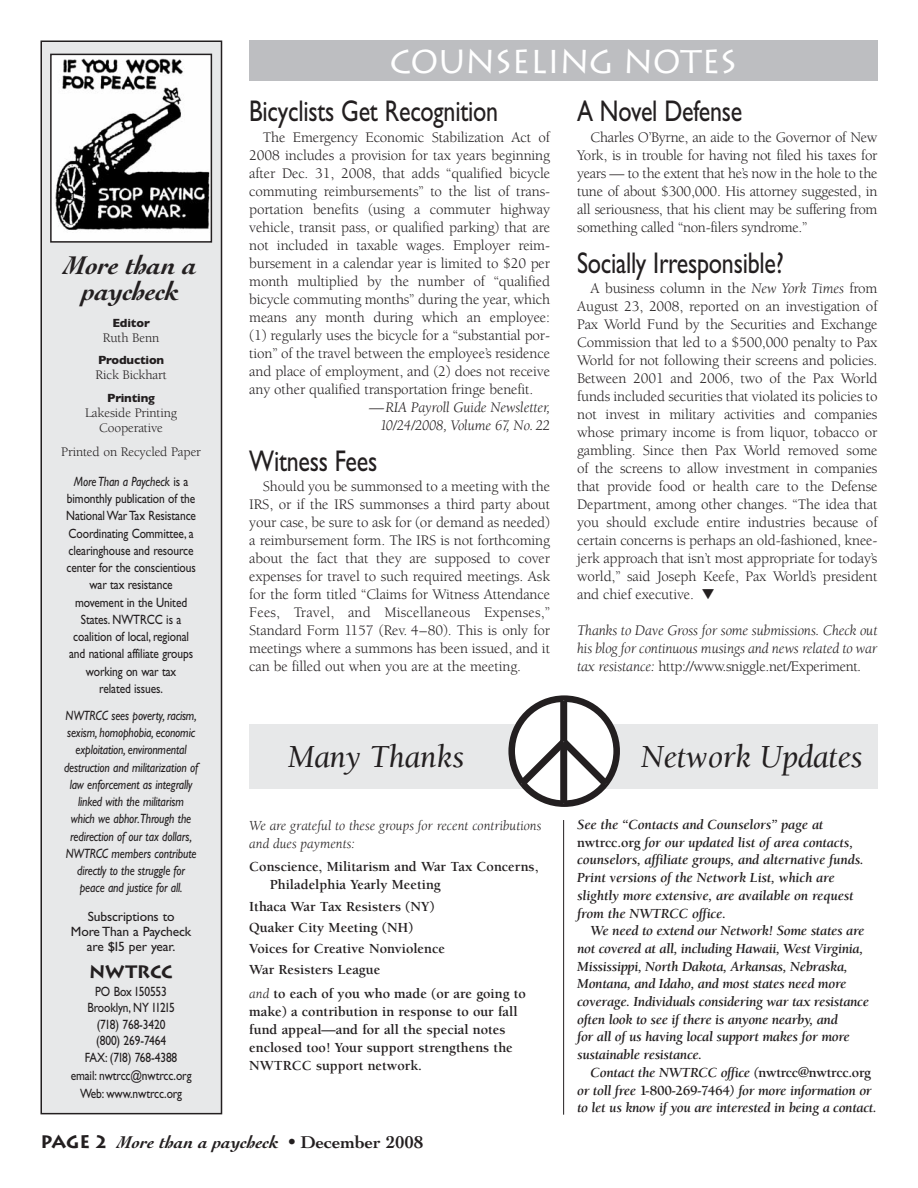
<style>
.page{position:relative;width:918px;height:1188px;background:#fff}
.page>*{position:absolute;margin:0;border:0;box-sizing:border-box;transform-origin:0 0}
.t1{font:italic 33px "Berkeley";letter-spacing:-.015em;color:#231f20}
.t2{font:33px "Lithos";letter-spacing:-.015em;color:#fff}
.t3{font:30px "Gill Sans";letter-spacing:-.01em;color:#231f20;scale:.8 1}
.t4{font:italic 700 27px/25.5px "Cochin";letter-spacing:-.01em;color:#231f20;text-align:center}
.t5{font:italic 700 18px "Cochin";color:#231f20}
.t6{font:700 18px "Lithos";letter-spacing:-.015em;color:#231f20}
.t7{font:15px/18px "Berkeley";letter-spacing:-.01em;color:#231f20;text-align:justify}
.t8{font:italic 15px/18px "Berkeley";letter-spacing:-.01em;color:#231f20;text-align:right}
.t9{font:italic 700 14.25px/17.7px "Berkeley";letter-spacing:-.02em;color:#231f20}
.t10{font:700 14.25px/18px "Berkeley";color:#231f20}
.t11{font:italic 14.25px/18px "Berkeley";color:#231f20}
.t12{font:13.5px/17.2px "Gill Sans";letter-spacing:-.01em;color:#231f20;text-align:center;scale:.85 1}
.t13{font:italic 13.5px/17.2px "Gill Sans";letter-spacing:-.01em;color:#231f20;text-align:center;scale:.85 1}
.t14{font:13.5px/15px "Berkeley";letter-spacing:-.01em;color:#231f20;text-align:center}
.t15{font:13.5px/15px "Gill Sans";letter-spacing:-.01em;color:#231f20;text-align:center}
.t16{font:700 12px "Gill Sans";letter-spacing:-.01em;color:#231f20}
.s1{font-style:italic}
.s2{font-style:normal}
.s3{font-weight:400;font-style:italic}
.s4{font-family:"Lithos";font-style:normal}
.s5{font-family:"Helvetica";font-weight:400;font-style:normal}
</style>
<div class="page">
<div style="left:249px;top:40px;width:629px;height:41px;background:#bdbec1"></div>
<div style="left:41px;top:41px;width:181px;height:1073px;background:#e7e8e9"></div>
<div style="left:40px;top:40px;width:182px;height:1074px;border:2px solid #231f20"></div>
<img style="left:53px;top:57px;width:156px;height:183px">
<div style="left:50px;top:54px;width:162px;height:189px;border:2px solid #231f20"></div>
<div style="left:249px;top:724px;width:629px;height:64px;background:#e7e8e9"></div>
<svg style="left:512px;top:699px;width:105px;height:105px"></svg>
<div style="left:508px;top:695px;width:112px;height:112px;border:7px solid #231f20;border-radius:50%"></div>
<div style="left:560px;top:701px;width:7px;height:102px;background:#231f20"></div>
<svg style="left:512px;top:732px;width:104px;height:62px"></svg>
<hr style="left:563px;top:820px;width:1px;height:295px;background:#231f20">
<h3 class="t4" style="left:65px;top:255px;width:134px">More than a paycheck</h3>
<p class="t16" style="left:112px;top:318px;width:39px">Editor</p>
<p class="t14" style="left:103px;top:331px;width:58px">Ruth Benn</p>
<p class="t16" style="left:98px;top:356px;width:68px">Production</p>
<p class="t14" style="left:95px;top:369px;width:73px">Rick Bickhart</p>
<p class="t16" style="left:107px;top:393px;width:49px">Printing</p>
<p class="t14" style="left:85px;top:406px;width:94px">Lakeside Printing<br>Cooperative</p>
<p class="t14" style="left:61px;top:445px;width:141px">Printed on Recycled Paper</p>
<p class="t12" style="left:66px;top:474px;width:154px"><span class="s1">More Than a Paycheck</span> is a bimonthly publication of the<br>National War Tax Resistance<br>Coordinating Committee, a clearinghouse and resource center for the conscientious war tax resistance movement in the United<br>States. NWTRCC is a coalition of local, regional and national affiliate groups working on war tax<br>related issues.</p>
<p class="t13" style="left:64px;top:708px;width:159px">NWTRCC sees poverty, racism, sexism, homophobia, economic exploitation, environmental destruction and militarization of law enforcement as integrally linked with the militarism<br>which we abhor.Through the redirection of our tax dollars,<br>NWTRCC members contribute directly to the struggle for peace and justice for all.</p>
<p class="t15" style="left:71px;top:910px;width:122px">Subscriptions to<br>More Than a Paycheck are $15 per year.</p>
<p class="t6" style="left:89px;top:961px;width:85px">NWTRCC</p>
<p class="t12" style="left:85px;top:985px;width:110px;line-height:16.5px">PO Box 150553<br>Brooklyn, NY 11215 (718) 768-3420 (800) 269-7464<br>FAX: (718) 768-4388</p>
<p class="t12" style="left:71px;top:1068px;width:144px;line-height:18px">email: nwtrcc@nwtrcc.org<br>Web: www.nwtrcc.org</p>
<h1 class="t2" style="left:390px;top:42px;width:349px">COUNSELING NOTES</h1>
<h2 class="t3" style="left:249px;top:101px;width:313px">Bicyclists Get Recognition</h2>
<p class="t7" style="left:249px;top:129px;width:302px;text-indent:14px">The Emergency Economic Stabilization Act of 2008 includes a provision for tax years beginning after Dec. 31, 2008, that adds “qualified bicycle commuting reimbursements” to the list of trans&shy;portation benefits (using a commuter highway vehicle, transit pass, or qualified parking) that are not included in taxable wages. Employer reim&shy;bursement in a calendar year is limited to $20 per month multiplied by the number of “qualified bicycle commuting months” during the year, which means any month during which an employee: (1) regularly uses the bicycle for a “substantial por&shy;tion” of the travel between the employee’s residence and place of employment, and (2) does not receive any other qualified transportation fringe benefit.</p>
<p class="t8" style="left:369px;top:399px;width:182px">—RIA Payroll Guide Newsletter,<br>10/24/2008, Volume 67, No. 22</p>
<h2 class="t3" style="left:249px;top:450px;width:162px">Witness Fees</h2>
<p class="t7" style="left:249px;top:479px;width:302px;text-indent:14px">Should you be summonsed to a meeting with the IRS, or if the IRS summonses a third party about your case, be sure to ask for (or demand as needed) a reimbursement form. The IRS is not forthcoming about the fact that they are supposed to cover expenses for travel to such required meetings. Ask for the form titled “Claims for Witness Attendance Fees, Travel, and Miscellaneous Expenses,” Standard Form 1157 (Rev. 4–80). This is only for meetings where a summons has been issued, and it can be filled out when you are at the meeting.</p>
<h2 class="t3" style="left:577px;top:101px;width:208px">A Novel Defense</h2>
<p class="t7" style="left:577px;top:129px;width:302px;text-indent:14px">Charles O’Byrne, an aide to the Governor of New York, is in trouble for having not filed his taxes for years — to the extent that he’s now in the hole to the tune of about $300,000. His attorney suggested, in all seriousness, that his client may be suffering from something called “non-filers syndrome.”</p>
<h2 class="t3" style="left:577px;top:252px;width:260px">Socially Irresponsible?</h2>
<p class="t7" style="left:577px;top:281px;width:302px;text-indent:13px">A business column in the <span class="s1">New York Times</span> from August 23, 2008, reported on an investigation of Pax World Fund by the Securities and Exchange Commission that led to a $500,000 penalty to Pax World for not following their screens and policies.<br>Between 2001 and 2006, two of the Pax World funds included securities that violated its policies to not invest in military activities and companies whose primary income is from liquor, tobacco or gambling. Since then Pax World removed some of the screens to allow investment in companies that provide food or health care to the Defense Department, among other changes. “The idea that you should exclude entire industries because of certain concerns is perhaps an old-fashioned, knee&shy;jerk approach that isn’t most appropriate for today’s world,” said Joseph Keefe, Pax World’s president and chief executive. ▼</p>
<p class="t8" style="left:577px;top:623px;width:302px;text-align:justify">Thanks to Dave Gross for some submissions. Check out his blog for continuous musings and news related to war tax resistance: <span class="s2">http://www.sniggle.net/Experiment</span>.</p>
<h1 class="t1" style="left:288px;top:744px;width:178px">Many Thanks</h1>
<h1 class="t1" style="left:641px;top:744px;width:224px">Network Updates</h1>
<p class="t11" style="left:249px;top:818px;width:294px">We are grateful to these groups for recent contributions and dues payments:</p>
<p class="t10" style="left:270px;top:859px;width:270px;text-indent:-21px">Conscience, Militarism and War Tax Concerns,<br>Philadelphia Yearly Meeting</p>
<p class="t10" style="left:249px;top:897px;width:197px;line-height:21.3px">Ithaca War Tax Resisters (NY)<br>Quaker City Meeting (NH)<br>Voices for Creative Nonviolence<br>War Resisters League</p>
<p class="t10" style="left:249px;top:986px;width:278px"><span class="s3">and</span> to each of you who made (or are going to make) a contribution in response to our fall fund appeal—and for all the special notes enclosed too! Your support strengthens the NWTRCC support network.</p>
<p class="t9" style="left:577px;top:817px;width:288px">See the “Contacts and Counselors” page at <span class="s2">nwtrcc.org</span> for our updated list of area contacts, counselors, affiliate groups, and alternative funds.<br>Print versions of the Network List, which are slightly more extensive, are available on request from the NWTRCC office.</p>
<p class="t9" style="left:577px;top:923px;width:294px;text-indent:14px">We need to extend our Network! Some states are not covered at all, including Hawaii, West Virginia, Mississippi, North Dakota, Arkansas, Nebraska, Montana, and Idaho, and most states need more coverage. Individuals considering war tax resistance often look to see if there is anyone nearby, and<br>for all of us having local support makes for more sustainable resistance.</p>
<p class="t9" style="left:577px;top:1065px;width:301px;text-align:center">Contact the NWTRCC office (<span class="s2">nwtrcc@nwtrcc.org<br></span>or toll free <span class="s2">1-800-269-7464</span>) for more information or to let us know if you are interested in being a contact.</p>
<p class="t5" style="left:40px;top:1135px;width:384px"><span class="s4">PAGE 2</span> More than a paycheck <span class="s5">•</span> <span class="s2">December 2008</span></p>
</div>
